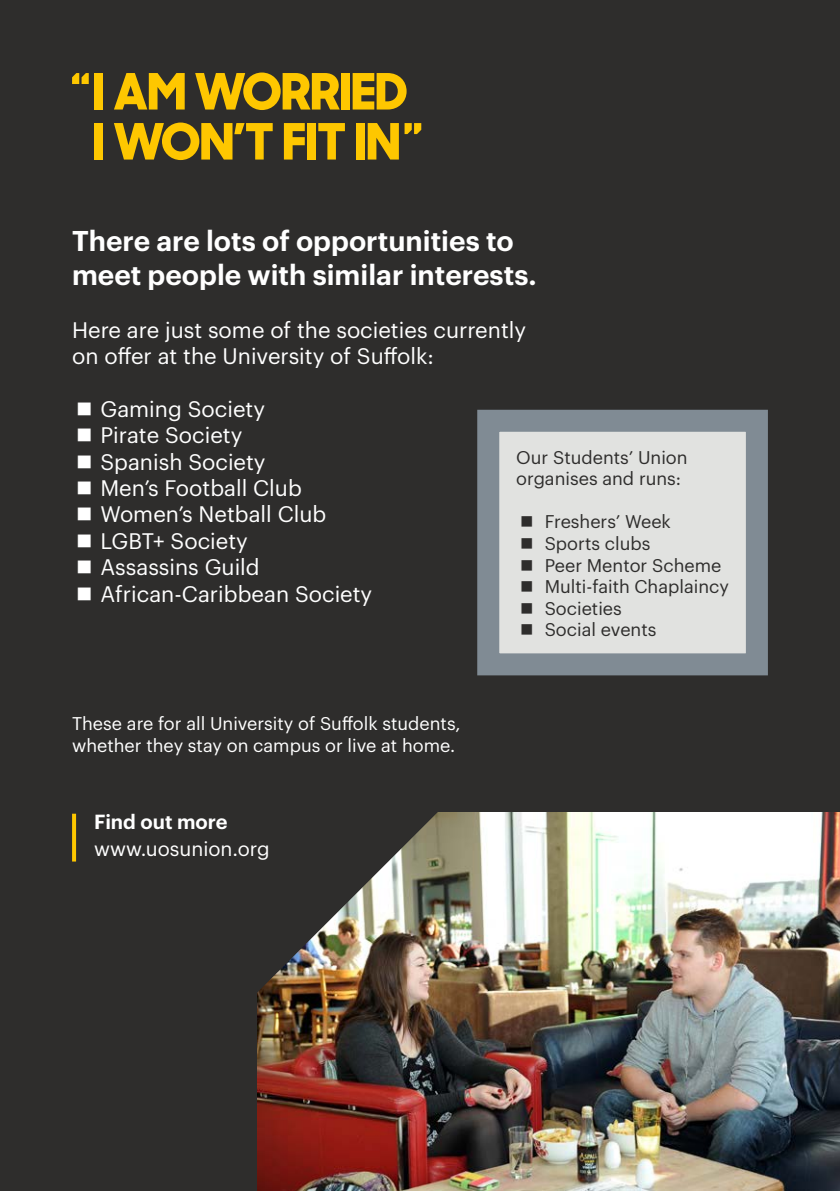
<style>
.page{position:relative;width:840px;height:1191px;background:#fff}
.page>*{position:absolute;margin:0;border:0;box-sizing:border-box;transform-origin:0 0}
.t1{font:800 50px/50px "Sharp Sans No 1";color:#fec700}
.t2{font:600 28px/33.6px "Graphik";color:#fff}
.t3{font:22px/26.4px "Graphik";color:#fff}
.t4{font:20px "Graphik";color:#fff}
.t5{font:600 20px "Graphik";color:#fff}
.t6{font:18px/21.6px "Graphik";color:#2e2d2c}
.t7{font:18px/21.6px "Graphik";color:#fff}
</style>
<div class="page">
<div style="left:0;top:0;width:839px;height:1191px;background:#2e2d2c"></div>
<img style="left:257px;top:812px;width:582px;height:379px">
<img style="left:257px;top:812px;width:200px;height:187px">
<div style="left:488px;top:421px;width:268px;height:243px;background:#e1e2e0"></div>
<div style="left:477px;top:410px;width:290px;height:265px;border:22px solid #808b94"></div>
<svg style="left:72px;top:813px;width:4px;height:48px"></svg>
<svg style="left:72px;top:73px;width:17px;height:11px"></svg>
<svg style="left:404px;top:123px;width:17px;height:11px"></svg>
<h1 class="t1" style="left:93px;top:64px;width:315px">I AM WORRIED<br>I WON’T FIT IN</h1>
<p class="t2" style="left:72px;top:222px;width:466px">There are lots of opportunities to meet people with similar interests.</p>
<p class="t3" style="left:72px;top:314px;width:455px">Here are just some of the societies currently on offer at the University of Suffolk:</p>
<p class="t3" style="left:76px;top:394px;width:190px">■ Gaming Society</p>
<p class="t3" style="left:76px;top:420px;width:168px">■ Pirate Society</p>
<p class="t3" style="left:76px;top:446px;width:191px">■ Spanish Society</p>
<p class="t3" style="left:76px;top:473px;width:227px">■ Men’s Football Club</p>
<p class="t3" style="left:76px;top:499px;width:251px">■ Women’s Netball Club</p>
<p class="t3" style="left:76px;top:526px;width:173px">■ LGBT+ Society</p>
<p class="t3" style="left:76px;top:552px;width:185px">■ Assassins Guild</p>
<p class="t3" style="left:76px;top:578px;width:297px">■ African-Caribbean Society</p>
<p class="t6" style="left:516px;top:445px;width:173px">Our Students’ Union organises and runs:</p>
<p class="t6" style="left:520px;top:509px;width:152px">■ Freshers’ Week</p>
<p class="t6" style="left:520px;top:531px;width:131px">■ Sports clubs</p>
<p class="t6" style="left:520px;top:553px;width:202px">■ Peer Mentor Scheme</p>
<p class="t6" style="left:520px;top:574px;width:210px">■ Multi-faith Chaplaincy</p>
<p class="t6" style="left:520px;top:596px;width:103px">■ Societies</p>
<p class="t6" style="left:520px;top:617px;width:137px">■ Social events</p>
<p class="t7" style="left:72px;top:711px;width:390px">These are for all University of Suffolk students, whether they stay on campus or live at home.</p>
<p class="t5" style="left:94px;top:806px;width:135px">Find out more</p>
<p class="t4" style="left:94px;top:834px;width:177px">www.uosunion.org</p>
</div>
